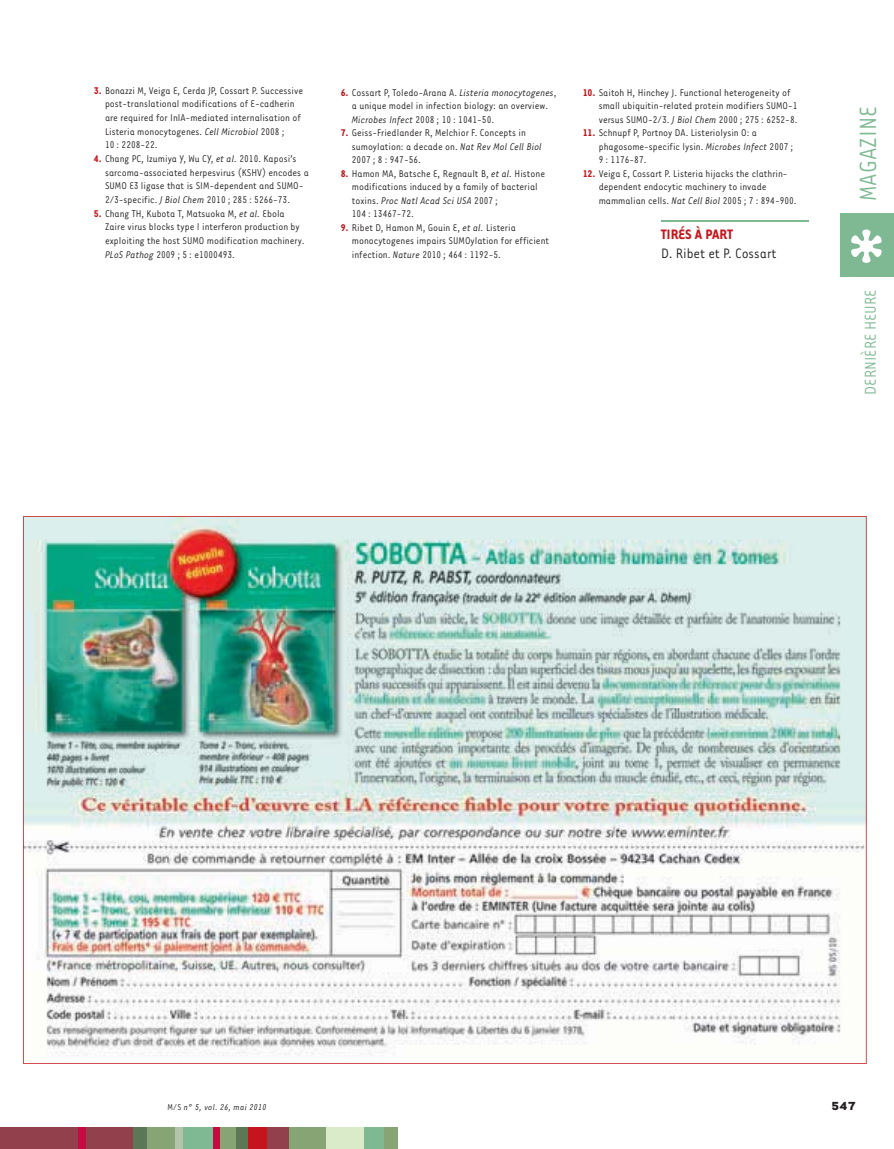
<style>
.page{position:relative;width:894px;height:1149px;background:#fff}
.page>*{position:absolute;margin:0;border:0;box-sizing:border-box;transform-origin:0 0}
.t1{font:27px "Tarzana Narrow";color:#7fb994}
.t2{font:18px "Tarzana Narrow";color:#7fb994}
.t3{font:15.75px "Tarzana Narrow";color:#231f20}
.t4{font:700 15.75px "Tarzana Narrow";color:#c4151c}
.t5{font:700 13.5px "Tarzana Wide";color:#231f20}
.t6{font:11.25px/13.5px "Tarzana Narrow";color:#231f20}
.t7{font:italic 9.75px "Tarzana Narrow";letter-spacing:.025em;color:#231f20}
.s1{font-weight:700;color:#c4151c}
.s2{font-style:italic}
.s3{font-style:normal}
</style>
<div class="page">
<div style="left:0;top:1127px;width:134px;height:22px;background:#92414c"></div>
<div style="left:235px;top:1127px;width:13px;height:22px;background:#5a7756"></div>
<div style="left:78px;top:1127px;width:7px;height:22px;background:#c40c42"></div>
<div style="left:133px;top:1127px;width:22px;height:22px;background:#5a7756"></div>
<div style="left:147px;top:1127px;width:30px;height:22px;background:#87a475"></div>
<div style="left:175px;top:1127px;width:9px;height:22px;background:#b4c4aa"></div>
<div style="left:183px;top:1127px;width:30px;height:22px;background:#7fb994"></div>
<div style="left:217px;top:1127px;width:19px;height:22px;background:#87a475"></div>
<div style="left:213px;top:1127px;width:6px;height:22px;background:#c40c42"></div>
<div style="left:248px;top:1127px;width:27px;height:22px;background:#c4151c"></div>
<div style="left:287px;top:1127px;width:39px;height:22px;background:#87a475"></div>
<div style="left:267px;top:1127px;width:21px;height:22px;background:#92414c"></div>
<div style="left:326px;top:1127px;width:38px;height:22px;background:#daebca"></div>
<div style="left:364px;top:1127px;width:20px;height:22px;background:#7fb994"></div>
<div style="left:383px;top:1127px;width:14px;height:22px;background:#87a475"></div>
<div style="left:840px;top:213px;width:53px;height:64px;background:#7fb994"></div>
<svg style="left:851px;top:229px;width:30px;height:34px"></svg>
<hr style="left:661px;top:220px;width:147px;height:2px;background:#7fb994">
<img style="left:23px;top:516px;width:843px;height:548px">
<p class="t6" style="left:105px;top:84px;width:199px;text-indent:-11px"><span class="s1">3.</span> Bonazzi M, Veiga E, Cerda JP, Cossart P. Successive post-translational modifications of E-cadherin are required for InlA-mediated internalisation of Listeria monocytogenes. <span class="s2">Cell Microbiol</span> 2008 ;<br>10 : 2208-22.</p>
<p class="t6" style="left:105px;top:153px;width:205px;text-indent:-11px"><span class="s1">4.</span> Chang PC, Izumiya Y, Wu CY, <span class="s2">et al.</span> 2010. Kaposi’s sarcoma-associated herpesvirus (KSHV) encodes a SUMO E3 ligase that is SIM-dependent and SUMO-2/3-specific. <span class="s2">J Biol Chem</span> 2010 ; 285 : 5266-73.</p>
<p class="t6" style="left:105px;top:207px;width:201px;text-indent:-11px"><span class="s1">5.</span> Chang TH, Kubota T, Matsuoka M, <span class="s2">et al.</span> Ebola Zaire virus blocks type I interferon production by exploiting the host SUMO modification machinery.<br><span class="s2">PLoS Pathog</span> 2009 ; 5 : e1000493.</p>
<p class="t6" style="left:352px;top:86px;width:206px;text-indent:-11px"><span class="s1">6.</span> Cossart P, Toledo-Arana A. <span class="s2">Listeria monocytogenes</span>, a unique model in infection biology: an overview.<br><span class="s2">Microbes Infect</span> 2008 ; 10 : 1041-50.</p>
<p class="t6" style="left:352px;top:127px;width:191px;text-indent:-11px"><span class="s1">7.</span> Geiss-Friedlander R, Melchior F. Concepts in sumoylation: a decade on. <span class="s2">Nat Rev Mol Cell Biol<br></span>2007 ; 8 : 947-56.</p>
<p class="t6" style="left:352px;top:167px;width:194px;text-indent:-11px"><span class="s1">8.</span> Hamon MA, Batsche E, Regnault B, <span class="s2">et al.</span> Histone modifications induced by a family of bacterial toxins. <span class="s2">Proc Natl Acad Sci USA</span> 2007 ;<br>104 : 13467-72.</p>
<p class="t6" style="left:352px;top:221px;width:199px;text-indent:-11px"><span class="s1">9.</span> Ribet D, Hamon M, Gouin E, <span class="s2">et al.</span> Listeria monocytogenes impairs SUMOylation for efficient infection. <span class="s2">Nature</span> 2010 ; 464 : 1192-5.</p>
<p class="t6" style="left:598px;top:86px;width:200px;text-indent:-16px"><span class="s1">10.</span> Saitoh H, Hinchey J. Functional heterogeneity of small ubiquitin-related protein modifiers SUMO-1 versus SUMO-2/3. <span class="s2">J Biol Chem</span> 2000 ; 275 : 6252-8.</p>
<p class="t6" style="left:598px;top:127px;width:196px;text-indent:-16px"><span class="s1">11.</span> Schnupf P, Portnoy DA. Listeriolysin O: a phagosome-specific lysin. <span class="s2">Microbes Infect</span> 2007 ;<br>9 : 1176-87.</p>
<p class="t6" style="left:598px;top:167px;width:199px;text-indent:-16px"><span class="s1">12.</span> Veiga E, Cossart P. Listeria hijacks the clathrin&shy;dependent endocytic machinery to invade mammalian cells. <span class="s2">Nat Cell Biol</span> 2005 ; 7 : 894-900.</p>
<h3 class="t4" style="left:661px;top:228px;width:73px">TIRÉS À PART</h3>
<h3 class="t3" style="left:661px;top:247px;width:117px">D. Ribet et P. Cossart</h3>
<h1 class="t1" style="left:856px;top:201px;width:96px;rotate:-90deg">MAGAZINE</h1>
<h2 class="t2" style="left:862px;top:395px;width:107px;rotate:-90deg">DERNIÈRE HEURE</h2>
<p class="t7" style="left:167px;top:1102px;width:101px"><span class="s3">M/S</span> n° 5, vol. 26, mai 2010</p>
<p class="t5" style="left:830px;top:1100px;width:26px">547</p>
</div>
